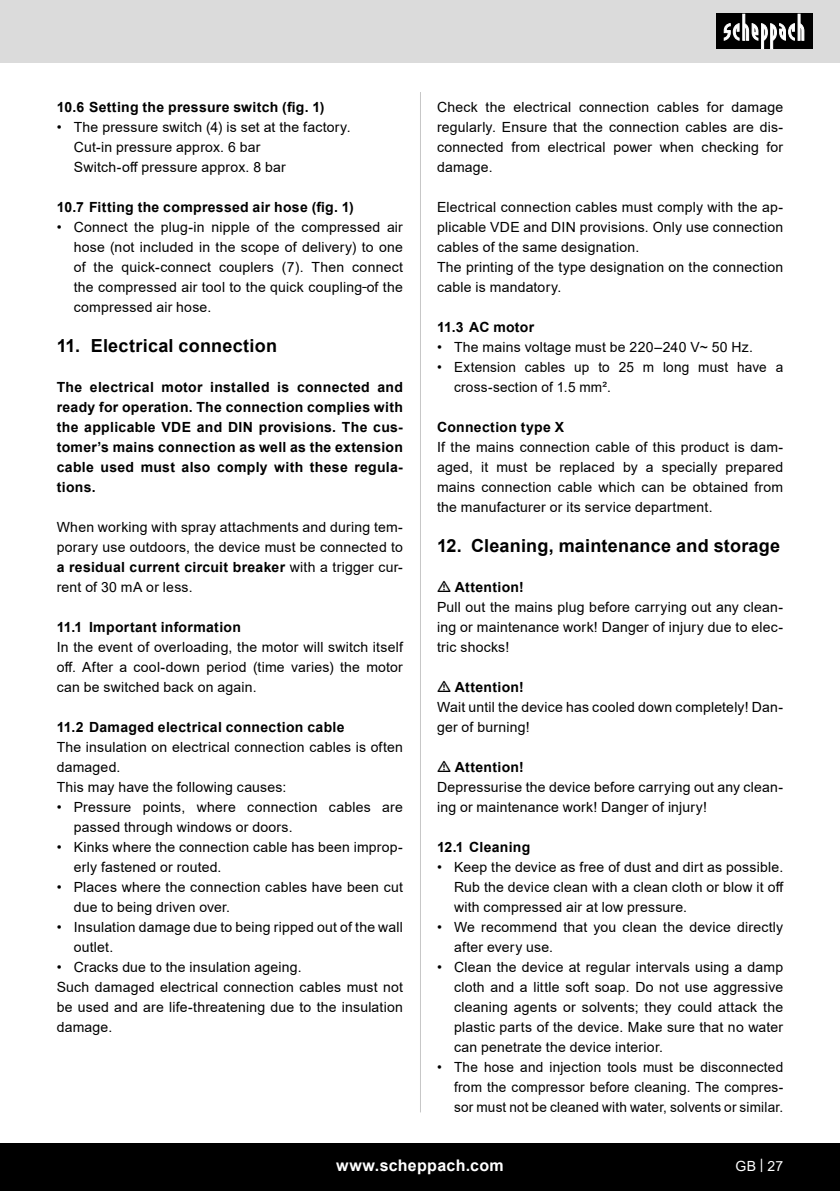
<style>
.page{position:relative;width:840px;height:1191px;background:#fff}
.page>*{position:absolute;margin:0;border:0;box-sizing:border-box;transform-origin:0 0}
.t1{font:700 18px "Arial";letter-spacing:.01em;color:#000}
.t2{font:700 16px "Arial";letter-spacing:.02em;color:#fff}
.Grundtext{font:14px/20px "Arial";letter-spacing:.015em;color:#000;text-align:justify}
.Grundtext__Bold{font:700 14px/20px "Arial";letter-spacing:.02em;color:#000;text-align:justify}
.t3{font:14px "Arial";color:#fff}
.s1{font-weight:700}
</style>
<div class="page">
<div style="left:0;top:0;width:839px;height:63px;background:#dbdbdb"></div>
<div style="left:0;top:1143px;width:839px;height:48px;background:#000"></div>
<div style="left:716px;top:14px;width:96px;height:35px;background:#000"></div>
<svg style="left:723px;top:14px;width:81px;height:35px"></svg>
<hr style="left:420px;top:92px;width:1px;height:1020px;background:#c7c7c7">
<p class="Grundtext__Bold" style="left:57px;top:97px;width:269px">10.6 Setting the pressure switch (fig. 1)</p>
<p class="Grundtext" style="left:57px;top:117px;width:295px">• The pressure switch (4) is set at the factory.</p>
<p class="Grundtext" style="left:74px;top:137px;width:188px">Cut-in pressure approx. 6 bar</p>
<p class="Grundtext" style="left:74px;top:157px;width:213px">Switch-off pressure approx. 8 bar</p>
<p class="Grundtext__Bold" style="left:57px;top:197px;width:298px">10.7 Fitting the compressed air hose (fig. 1)</p>
<p class="Grundtext" style="left:74px;top:217px;width:330px;text-indent:-17px">• Connect the plug-in nipple of the compressed air hose (not included in the scope of delivery) to one of the quick-connect couplers (7). Then connect the compressed air tool to the quick coupling of the compressed air hose.</p>
<p class="t1" style="left:57px;top:333px;width:222px">11. Electrical connection</p>
<p class="Grundtext__Bold" style="left:57px;top:377px;width:347px">The electrical motor installed is connected and ready for operation. The connection complies with the applicable VDE and DIN provisions. The cus&shy;tomer’s mains connection as well as the extension cable used must also comply with these regula&shy;tions.</p>
<p class="Grundtext" style="left:57px;top:517px;width:347px">When working with spray attachments and during tem&shy;porary use outdoors, the device must be connected to <span class="s1">a residual current circuit breaker</span> with a trigger cur&shy;rent of 30 mA or less.</p>
<p class="Grundtext__Bold" style="left:57px;top:617px;width:186px">11.1 Important information</p>
<p class="Grundtext" style="left:57px;top:637px;width:347px">In the event of overloading, the motor will switch itself off. After a cool-down period (time varies) the motor can be switched back on again.</p>
<p class="Grundtext__Bold" style="left:57px;top:717px;width:289px">11.2 Damaged electrical connection cable</p>
<p class="Grundtext" style="left:57px;top:737px;width:347px">The insulation on electrical connection cables is often damaged.</p>
<p class="Grundtext" style="left:57px;top:777px;width:231px">This may have the following causes:</p>
<p class="Grundtext" style="left:74px;top:797px;width:330px;text-indent:-17px">• Pressure points, where connection cables are passed through windows or doors.</p>
<p class="Grundtext" style="left:74px;top:837px;width:330px;text-indent:-17px">• Kinks where the connection cable has been improp&shy;erly fastened or routed.</p>
<p class="Grundtext" style="left:74px;top:877px;width:330px;text-indent:-17px">• Places where the connection cables have been cut due to being driven over.</p>
<p class="Grundtext" style="left:74px;top:917px;width:330px;text-indent:-17px">• Insulation damage due to being ripped out of the wall outlet.</p>
<p class="Grundtext" style="left:57px;top:957px;width:246px">• Cracks due to the insulation ageing.</p>
<p class="Grundtext" style="left:57px;top:977px;width:347px">Such damaged electrical connection cables must not be used and are life-threatening due to the insulation damage.</p>
<p class="Grundtext" style="left:437px;top:97px;width:347px">Check the electrical connection cables for damage regularly. Ensure that the connection cables are dis&shy;connected from electrical power when checking for damage.</p>
<p class="Grundtext" style="left:437px;top:197px;width:347px">Electrical connection cables must comply with the ap&shy;plicable VDE and DIN provisions. Only use connection cables of the same designation.</p>
<p class="Grundtext" style="left:437px;top:257px;width:347px">The printing of the type designation on the connection cable is mandatory.</p>
<p class="Grundtext__Bold" style="left:437px;top:317px;width:99px">11.3 AC motor</p>
<p class="Grundtext" style="left:437px;top:337px;width:317px">• The mains voltage must be 220‒240 V~ 50 Hz.</p>
<p class="Grundtext" style="left:454px;top:357px;width:330px;text-indent:-17px">• Extension cables up to 25 m long must have a cross-section of 1.5 mm².</p>
<p class="Grundtext__Bold" style="left:437px;top:417px;width:129px">Connection type X</p>
<p class="Grundtext" style="left:437px;top:437px;width:347px">If the mains connection cable of this product is dam&shy;aged, it must be replaced by a specially prepared mains connection cable which can be obtained from the manufacturer or its service department.</p>
<p class="t1" style="left:437px;top:533px;width:344px">12. Cleaning, maintenance and storage</p>
<p class="Grundtext__Bold" style="left:454px;top:577px;width:70px">Attention!</p>
<p class="Grundtext" style="left:437px;top:597px;width:347px">Pull out the mains plug before carrying out any clean&shy;ing or maintenance work! Danger of injury due to elec&shy;tric shocks!</p>
<p class="Grundtext__Bold" style="left:454px;top:677px;width:70px">Attention!</p>
<p class="Grundtext" style="left:437px;top:697px;width:347px">Wait until the device has cooled down completely! Dan&shy;ger of burning!</p>
<p class="Grundtext__Bold" style="left:454px;top:757px;width:70px">Attention!</p>
<p class="Grundtext" style="left:437px;top:777px;width:347px">Depressurise the device before carrying out any clean&shy;ing or maintenance work! Danger of injury!</p>
<p class="Grundtext__Bold" style="left:437px;top:837px;width:95px">12.1 Cleaning</p>
<p class="Grundtext" style="left:454px;top:857px;width:331px;text-indent:-17px">• Keep the device as free of dust and dirt as possible.<br>Rub the device clean with a clean cloth or blow it off with compressed air at low pressure.</p>
<p class="Grundtext" style="left:454px;top:917px;width:330px;text-indent:-17px">• We recommend that you clean the device directly after every use.</p>
<p class="Grundtext" style="left:454px;top:957px;width:330px;text-indent:-17px">• Clean the device at regular intervals using a damp cloth and a little soft soap. Do not use aggressive cleaning agents or solvents; they could attack the plastic parts of the device. Make sure that no water can penetrate the device interior.</p>
<p class="Grundtext" style="left:454px;top:1057px;width:330px;text-indent:-17px">• The hose and injection tools must be disconnected from the compressor before cleaning. The compres&shy;sor must not be cleaned with water, solvents or similar.</p>
<p class="t2" style="left:336px;top:1154px;width:169px">www.scheppach.com</p>
<p class="t3" style="left:735px;top:1156px;width:49px">GB | 27</p>
</div>
